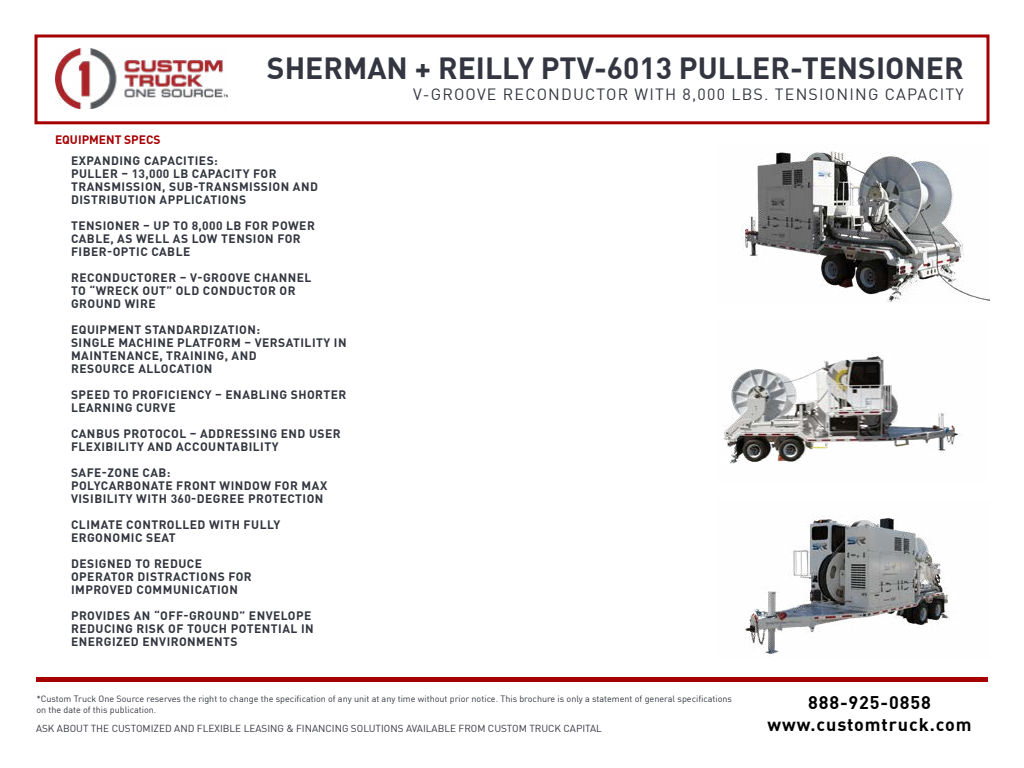
<style>
.page{position:relative;width:1024px;height:768px;background:#fff}
.page>*{position:absolute;margin:0;border:0;box-sizing:border-box;transform-origin:0 0}
.t1{font:700 30px "DIN Pro";color:#333640}
.t2{font:700 18px/21.6px "DIN Pro";letter-spacing:.05em;color:#000;text-align:center}
.t3{font:16px "DIN Pro";letter-spacing:.075em;color:#333640}
.t4{font:700 12px/13px "DIN Pro";letter-spacing:.04em;color:#333640}
.t5{font:700 12px "DIN Pro";color:#a60003}
.t6{font:10px "DIN Pro";color:#333640}
.t7{font:9px/10.8px "DIN Pro";color:#333640}
</style>
<div class="page">
<div style="left:34px;top:34px;width:956px;height:90px;background:#fff;border:3px solid #a60003"></div>
<img style="left:56px;top:49px;width:172px;height:60px">
<img style="left:740px;top:151px;width:250px;height:152px">
<img style="left:723px;top:356px;width:240px;height:108px">
<img style="left:741px;top:514px;width:209px;height:143px">
<div style="left:36px;top:677px;width:952px;height:5px;background:#a60003"></div>
<p class="t5" style="left:55px;top:130px;width:107px">EQUIPMENT SPECS</p>
<h1 class="t1" style="left:267px;top:45px;width:698px">SHERMAN + REILLY PTV-6013 PULLER-TENSIONER</h1>
<h3 class="t3" style="left:413px;top:82px;width:552px">V-GROOVE RECONDUCTOR WITH 8,000 LBS. TENSIONING CAPACITY</h3>
<p class="t4" style="left:71px;top:154px;width:248px">EXPANDING CAPACITIES:<br>PULLER – 13,000 LB CAPACITY FOR<br>TRANSMISSION, SUB-TRANSMISSION AND<br>DISTRIBUTION APPLICATIONS</p>
<p class="t4" style="left:71px;top:219px;width:245px">TENSIONER – UP TO 8,000 LB FOR POWER<br>CABLE, AS WELL AS LOW TENSION FOR<br>FIBER-OPTIC CABLE</p>
<p class="t4" style="left:71px;top:271px;width:242px">RECONDUCTORER – V-GROOVE CHANNEL<br>TO “WRECK OUT” OLD CONDUCTOR OR<br>GROUND WIRE</p>
<p class="t4" style="left:71px;top:323px;width:277px">EQUIPMENT STANDARDIZATION:<br>SINGLE MACHINE PLATFORM – VERSATILITY IN<br>MAINTENANCE, TRAINING, AND<br>RESOURCE ALLOCATION</p>
<p class="t4" style="left:71px;top:388px;width:277px">SPEED TO PROFICIENCY – ENABLING SHORTER<br>LEARNING CURVE</p>
<p class="t4" style="left:71px;top:427px;width:271px">CANBUS PROTOCOL – ADDRESSING END USER<br>FLEXIBILITY AND ACCOUNTABILITY</p>
<p class="t4" style="left:71px;top:466px;width:258px">SAFE-ZONE CAB:<br>POLYCARBONATE FRONT WINDOW FOR MAX<br>VISIBILITY WITH 360-DEGREE PROTECTION</p>
<p class="t4" style="left:71px;top:518px;width:211px">CLIMATE CONTROLLED WITH FULLY<br>ERGONOMIC SEAT</p>
<p class="t4" style="left:71px;top:557px;width:182px">DESIGNED TO REDUCE<br>OPERATOR DISTRACTIONS FOR<br>IMPROVED COMMUNICATION</p>
<p class="t4" style="left:71px;top:609px;width:244px">PROVIDES AN “OFF-GROUND” ENVELOPE<br>REDUCING RISK OF TOUCH POTENTIAL IN<br>ENERGIZED ENVIRONMENTS</p>
<p class="t7" style="left:36px;top:693px;width:697px">*Custom Truck One Source reserves the right to change the specification of any unit at any time without prior notice. This brochure is only a statement of general specifications on the date of this publication.</p>
<p class="t6" style="left:36px;top:720px;width:567px">ASK ABOUT THE CUSTOMIZED AND FLEXIBLE LEASING &amp; FINANCING SOLUTIONS AVAILABLE FROM CUSTOM TRUCK CAPITAL</p>
<h2 class="t2" style="left:767px;top:691px;width:206px">888-925-0858 www.customtruck.com</h2>
</div>
